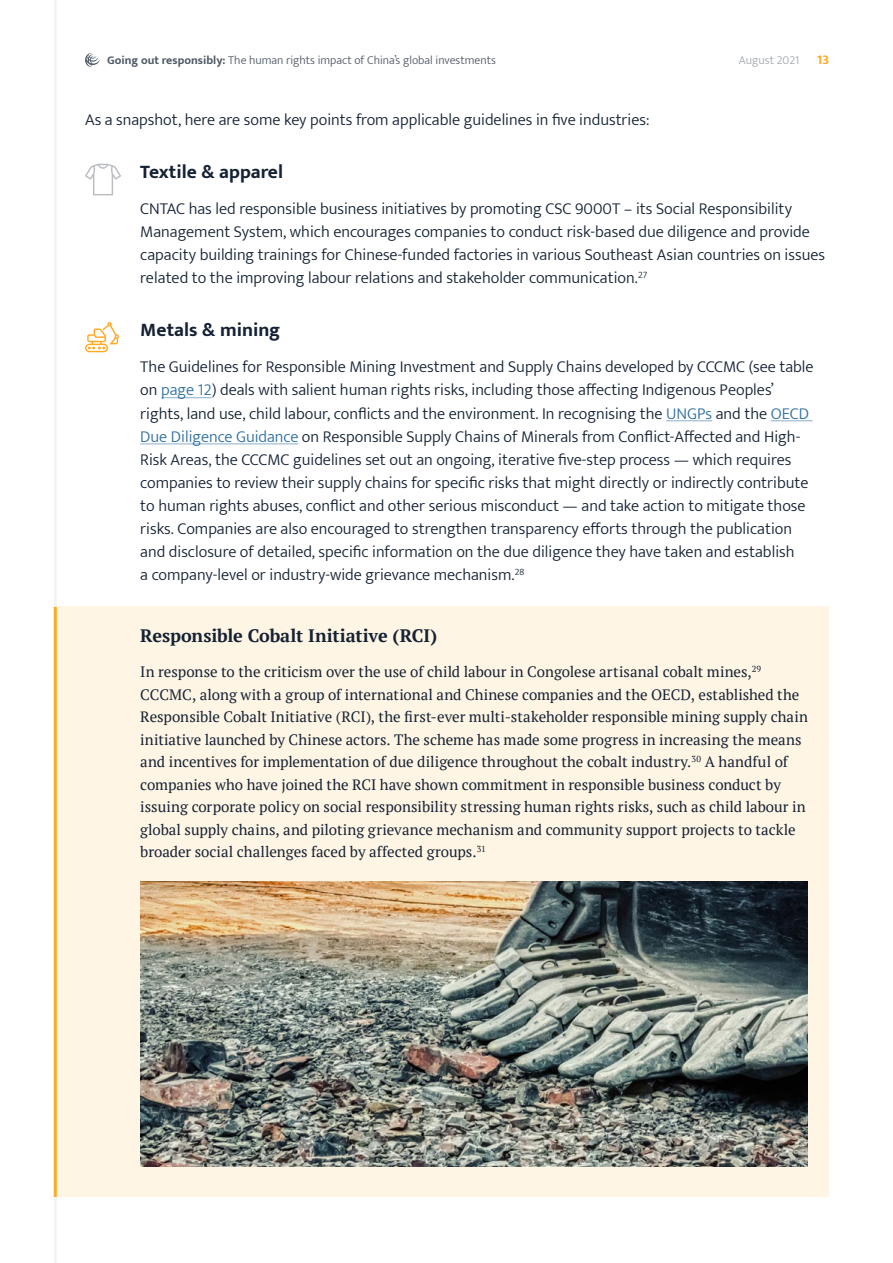
<style>
.page{position:relative;width:893px;height:1263px;background:#fff}
.page>*{position:absolute;margin:0;border:0;box-sizing:border-box;transform-origin:0 0}
.Tiny_title{font:700 19.5px "Mukta";color:#152234}
.Insight_Title{font:700 18px "PT Serif";letter-spacing:-.01em;color:#152234}
.Body{font:300 16.5px/23.1px "Mukta";color:#152234}
.Insight{font:15px/22.5px "PT Serif";color:#152234}
.t1{font:700 13.5px "Mukta";color:#ffaa23}
.t2{font:300 12px "Mukta";color:#505967}
.t3{font:300 12px "Mukta";color:#a1a7ae}
.s1{font-weight:700}
.s2{color:#2e6fa1}
</style>
<div class="page">
<hr style="left:54px;top:0;width:3px;height:1263px;background:#f3f4f5">
<svg style="left:85px;top:53px;width:15px;height:14px"></svg>
<hr style="left:161px;top:397px;width:51px;height:1px;background:#96b7d0">
<hr style="left:666px;top:420px;width:46px;height:1px;background:#96b7d0">
<hr style="left:771px;top:420px;width:42px;height:1px;background:#96b7d0">
<hr style="left:140px;top:443px;width:158px;height:1px;background:#96b7d0">
<div style="left:55px;top:607px;width:774px;height:590px;background:#fff5e4"></div>
<hr style="left:54px;top:607px;width:3px;height:590px;background:#ffaa23">
<img style="left:140px;top:882px;width:668px;height:284px">
<svg style="left:85px;top:164px;width:36px;height:31px"></svg>
<svg style="left:85px;top:322px;width:34px;height:30px"></svg>
<p class="t2" style="left:107px;top:53px;width:390px"><span class="s1">Going out responsibly:</span> The human rights impact of China’s global investments</p>
<p class="t3" style="left:739px;top:53px;width:62px">August 2021</p>
<p class="t1" style="left:817px;top:51px;width:14px">13</p>
<p class="Body" style="left:85px;top:108px;width:566px">As a snapshot, here are some key points from applicable guidelines in five industries:</p>
<p class="Tiny_title" style="left:140px;top:160px;width:144px">Textile &amp; apparel</p>
<p class="Body" style="left:140px;top:197px;width:686px">CNTAC has led responsible business initiatives by promoting CSC 9000T – its Social Responsibility Management System, which encourages companies to conduct risk-based due diligence and provide capacity building trainings for Chinese-funded factories in various Southeast Asian countries on issues related to the improving labour relations and stakeholder communication.<sup>27</sup></p>
<p class="Tiny_title" style="left:140px;top:318px;width:142px">Metals &amp; mining</p>
<p class="Body" style="left:140px;top:355px;width:675px">The Guidelines for Responsible Mining Investment and Supply Chains developed by CCCMC (see table on <span class="s2">page 12</span>) deals with salient human rights risks, including those affecting Indigenous Peoples’ rights, land use, child labour, conflicts and the environment. In recognising the <span class="s2">UNGPs</span> and the <span class="s2">OECD Due Diligence Guidance</span> on Responsible Supply Chains of Minerals from Conflict-Affected and High-Risk Areas, the CCCMC guidelines set out an ongoing, iterative five-step process — which requires companies to review their supply chains for specific risks that might directly or indirectly contribute to human rights abuses, conflict and other serious misconduct — and take action to mitigate those risks. Companies are also encouraged to strengthen transparency efforts through the publication and disclosure of detailed, specific information on the due diligence they have taken and establish<br>a company-level or industry-wide grievance mechanism.<sup>28</sup></p>
<p class="Insight_Title" style="left:140px;top:624px;width:298px">Responsible Cobalt Initiative (RCI)</p>
<p class="Insight" style="left:140px;top:660px;width:669px">In response to the criticism over the use of child labour in Congolese artisanal cobalt mines,<sup>29<br></sup>CCCMC, along with a group of international and Chinese companies and the OECD, established the Responsible Cobalt Initiative (RCI), the first-ever multi-stakeholder responsible mining supply chain initiative launched by Chinese actors. The scheme has made some progress in increasing the means and incentives for implementation of due diligence throughout the cobalt industry.<sup>30</sup> A handful of companies who have joined the RCI have shown commitment in responsible business conduct by issuing corporate policy on social responsibility stressing human rights risks, such as child labour in global supply chains, and piloting grievance mechanism and community support projects to tackle broader social challenges faced by affected groups.<sup>31</sup></p>
</div>
